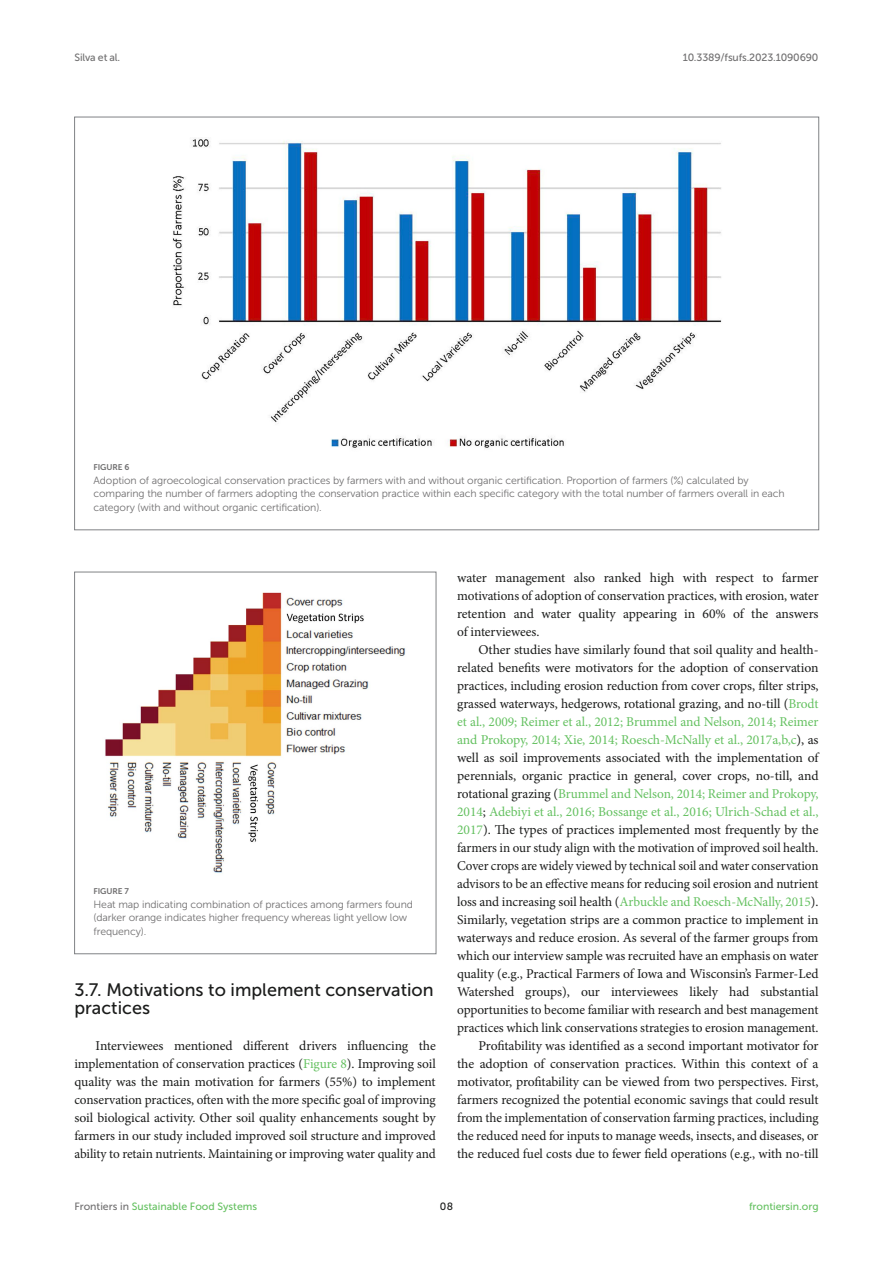
<style>
.page{position:relative;width:893px;height:1263px;background:#fff}
.page>*{position:absolute;margin:0;border:0;box-sizing:border-box;transform-origin:0 0}
.HEAD_2{font:18px/18px "Museo Sans 500";color:#1b1c1b}
.TEXT{font:13.5px/18px "Minion Pro";letter-spacing:-.005em;color:#1b1c1b;text-align:justify}
.TEXT_FLUSH{font:13.5px/18px "Minion Pro";letter-spacing:-.005em;color:#1b1c1b;text-align:justify}
.FIG_LEG{font:10.5px/13.5px "Museo Sans 300";letter-spacing:-.01em;color:#706f70}
.t1{font:10.5px "Museo Sans 500";color:#65c161}
.t2{font:10.5px "Museo Sans 500";letter-spacing:-.015em;color:#706f70}
.t3{font:10.5px "Museo Sans 500";color:#1b1c1b}
.FIG_HD{font:8.25px "Museo Sans 700";letter-spacing:-.01em;color:#706f70}
.s1{color:#65c161}
.s2{color:#706f70}
</style>
<div class="page">
<img style="left:172px;top:138px;width:550px;height:311px">
<img style="left:105px;top:592px;width:301px;height:281px">
<div style="left:74px;top:572px;width:362px;height:382px;border:1px solid #808285"></div>
<p class="t2" style="left:74px;top:51px;width:47px">Silva et al.</p>
<p class="t2" style="left:683px;top:51px;width:137px">10.3389/fsufs.2023.1090690</p>
<p class="FIG_HD" style="left:94px;top:463px;width:37px">FIGURE 6</p>
<p class="FIG_LEG" style="left:94px;top:474px;width:693px">Adoption of agroecological conservation practices by farmers with and without organic certification. Proportion of farmers (%) calculated by comparing the number of farmers adopting the conservation practice within each specific category with the total number of farmers overall in each category (with and without organic certification).</p>
<p class="FIG_HD" style="left:94px;top:887px;width:37px">FIGURE 7</p>
<p class="FIG_LEG" style="left:94px;top:897px;width:321px">Heat map indicating combination of practices among farmers found (darker orange indicates higher frequency whereas light yellow low frequency).</p>
<p class="HEAD_2" style="left:74px;top:981px;width:361px">3.7. Motivations to implement conservation practices</p>
<p class="TEXT_FLUSH" style="left:74px;top:1037px;width:363px;text-indent:21px">Interviewees mentioned different drivers influencing the implementation of conservation practices (<span class="s1">Figure 8</span>). Improving soil quality was the main motivation for farmers (55%) to implement conservation practices, often with the more specific goal of improving soil biological activity. Other soil quality enhancements sought by farmers in our study included improved soil structure and improved ability to retain nutrients. Maintaining or improving water quality and</p>
<p class="TEXT_FLUSH" style="left:457px;top:569px;width:363px">water management also ranked high with respect to farmer motivations of adoption of conservation practices, with erosion, water retention and water quality appearing in 60% of the answers of interviewees.</p>
<p class="TEXT" style="left:457px;top:641px;width:363px;text-indent:21px">Other studies have similarly found that soil quality and health&shy;related benefits were motivators for the adoption of conservation practices, including erosion reduction from cover crops, filter strips, grassed waterways, hedgerows, rotational grazing, and no-till (<span class="s1">Brodt et al., 2009; Reimer et al., 2012; Brummel and Nelson, 2014; Reimer and Prokopy, 2014; Xie, 2014; Roesch-McNally et al., 2017a,b,c</span>), as well as soil improvements associated with the implementation of perennials, organic practice in general, cover crops, no-till, and rotational grazing (<span class="s1">Brummel and Nelson, 2014; Reimer and Prokopy, 2014</span>; <span class="s1">Adebiyi et al., 2016; Bossange et al., 2016; Ulrich-Schad et al., 2017</span>). The types of practices implemented most frequently by the farmers in our study align with the motivation of improved soil health.<br>Cover crops are widely viewed by technical soil and water conservation advisors to be an effective means for reducing soil erosion and nutrient loss and increasing soil health (<span class="s1">Arbuckle and Roesch-McNally, 2015</span>).<br>Similarly, vegetation strips are a common practice to implement in waterways and reduce erosion. As several of the farmer groups from which our interview sample was recruited have an emphasis on water quality (e.g., Practical Farmers of Iowa and Wisconsin’s Farmer-Led Watershed groups), our interviewees likely had substantial opportunities to become familiar with research and best management practices which link conservations strategies to erosion management.</p>
<p class="TEXT" style="left:457px;top:1037px;width:363px;text-indent:21px">Profitability was identified as a second important motivator for the adoption of conservation practices. Within this context of a motivator, profitability can be viewed from two perspectives. First, farmers recognized the potential economic savings that could result from the implementation of conservation farming practices, including the reduced need for inputs to manage weeds, insects, and diseases, or the reduced fuel costs due to fewer field operations (e.g., with no-till</p>
<p class="t1" style="left:74px;top:1200px;width:184px"><span class="s2">Frontiers in</span> Sustainable Food Systems</p>
<p class="t3" style="left:440px;top:1200px;width:15px">08</p>
<p class="t1" style="left:749px;top:1200px;width:71px">frontiersin.org</p>
</div>
